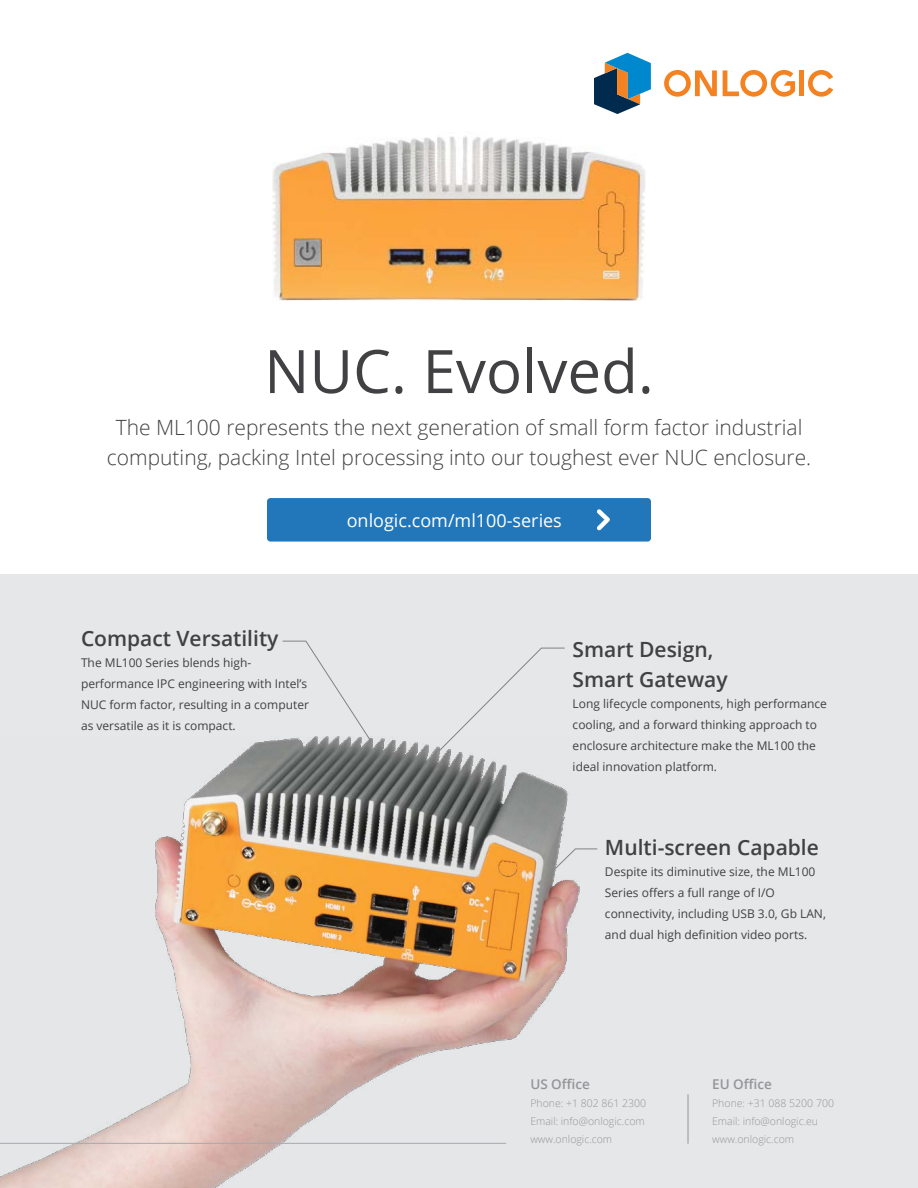
<style>
.page{position:relative;width:918px;height:1188px;background:#fff}
.page>*{position:absolute;margin:0;border:0;box-sizing:border-box;transform-origin:0 0}
.t1{font:60px "Open Sans";color:#414042}
.t2{font:300 21px/30px "Open Sans";color:#414042;text-align:center}
.t3{font:600 21px/30px "Open Sans";color:#414042}
.t4{font:18px "Open Sans";color:#fff}
.t5{font:600 13.5px "Open Sans";color:#939598}
.t6{font:12px/21px "Open Sans";color:#414042}
.t7{font:300 10.5px/18px "Open Sans";color:#939598}
</style>
<div class="page">
<div style="left:0;top:574px;width:918px;height:614px;background:#e6e7e8"></div>
<div style="left:267px;top:498px;width:384px;height:44px;background:#27b;border-radius:4px"></div>
<svg style="left:597px;top:509px;width:13px;height:22px"></svg>
<img style="left:273px;top:136px;width:372px;height:164px">
<svg style="left:282px;top:640px;width:87px;height:97px"></svg>
<svg style="left:452px;top:647px;width:113px;height:90px"></svg>
<img style="left:0;top:737px;width:580px;height:451px">
<svg style="left:554px;top:848px;width:44px;height:22px"></svg>
<hr style="left:0;top:1143px;width:506px;height:1px;background:#a7a9ac">
<hr style="left:688px;top:1094px;width:1px;height:50px;background:#939598">
<div style="left:799px;top:70px;width:5px;height:26px;background:#f58220"></div>
<svg style="left:664px;top:70px;width:53px;height:27px"></svg>
<svg style="left:723px;top:70px;width:72px;height:27px"></svg>
<svg style="left:808px;top:70px;width:25px;height:27px"></svg>
<svg style="left:594px;top:53px;width:57px;height:61px"></svg>
<h1 class="t1" style="left:264px;top:330px;width:391px">NUC. Evolved.</h1>
<h2 class="t2" style="left:107px;top:412px;width:706px">The ML100 represents the next generation of small form factor industrial computing, packing Intel processing into our toughest ever NUC enclosure.</h2>
<h3 class="t4" style="left:347px;top:508px;width:217px">onlogic.com/ml100-series</h3>
<h2 class="t3" style="left:81px;top:623px;width:199px">Compact Versatility</h2>
<p class="t6" style="left:81px;top:652px;width:229px">The ML100 Series blends high&shy;performance IPC engineering with Intel’s NUC form factor, resulting in a computer as versatile as it is compact.</p>
<h2 class="t3" style="left:573px;top:634px;width:156px">Smart Design,<br>Smart Gateway</h2>
<p class="t6" style="left:573px;top:693px;width:256px">Long lifecycle components, high performance cooling, and a forward thinking approach to enclosure architecture make the ML100 the ideal innovation platform.</p>
<h2 class="t3" style="left:605px;top:832px;width:215px">Multi-screen Capable</h2>
<p class="t6" style="left:605px;top:861px;width:223px">Despite its diminutive size, the ML100<br>Series offers a full range of I/O connectivity, including USB 3.0, Gb LAN, and dual high definition video ports.</p>
<p class="t5" style="left:530px;top:1074px;width:61px">US Office</p>
<p class="t7" style="left:530px;top:1093px;width:117px">Phone: +1 802 861 2300<br>Email: info@onlogic.com www.onlogic.com</p>
<p class="t5" style="left:712px;top:1074px;width:61px">EU Office</p>
<p class="t7" style="left:712px;top:1093px;width:123px">Phone: +31 088 5200 700<br>Email: info@onlogic.eu www.onlogic.com</p>
</div>
